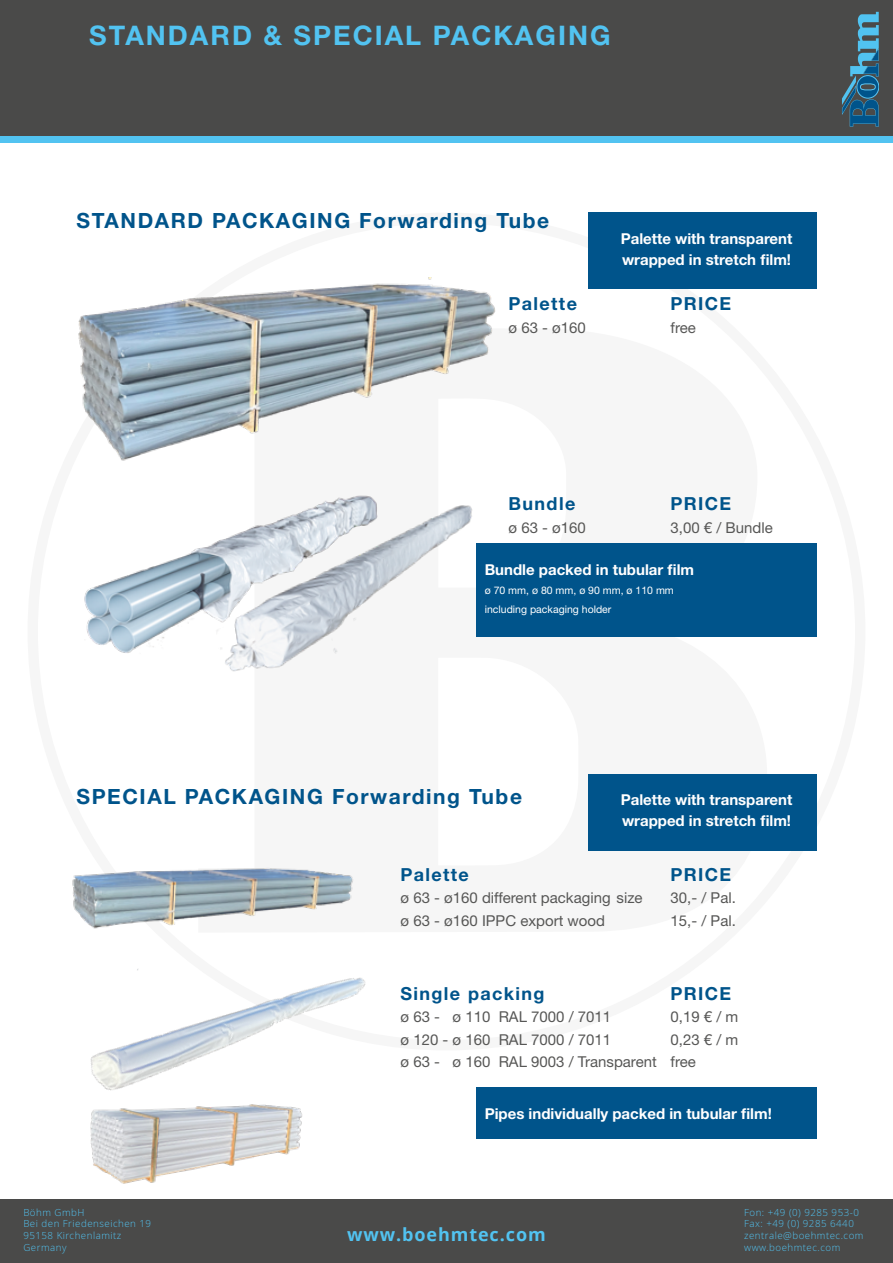
<style>
.page{position:relative;width:893px;height:1263px;background:#fff}
.page>*{position:absolute;margin:0;border:0;box-sizing:border-box;transform-origin:0 0}
.t1{font:700 27px "Helvetica Neue LT Std";letter-spacing:.075em;color:#52c3f1}
.t2{font:700 21px "Helvetica Neue LT Std";letter-spacing:.075em;color:#00548b}
.t3{font:700 18px "Helvetica Neue LT Std";letter-spacing:.075em;color:#00548b}
.t4{font:700 18px "Open Sans";letter-spacing:.05em;color:#52c3f1}
.t5{font:15px/22.5px "Helvetica Neue LT Std";color:#575756}
.t6{font:700 15px/20.7px "Helvetica Neue LT Std";color:#fff}
.t7{font:10.5px/19.2px "Helvetica Neue LT Std";color:#fff}
.t8{font:300 9.75px/11.7px "Open Sans";letter-spacing:.05em;color:#52c3f1}
</style>
<div class="page">
<div style="left:0;top:0;width:893px;height:136px;background:#4a4a49"></div>
<svg style="left:842px;top:12px;width:37px;height:115px"></svg>
<div style="left:0;top:136px;width:893px;height:6px;background:#52c3f1"></div>
<div style="left:0;top:1199px;width:893px;height:64px;background:#4a4a49"></div>
<div style="left:476px;top:543px;width:340px;height:94px;background:#00548b"></div>
<img style="left:72px;top:867px;width:281px;height:46px">
<img style="left:78px;top:277px;width:418px;height:184px">
<img style="left:84px;top:495px;width:291px;height:158px">
<img style="left:202px;top:500px;width:270px;height:172px">
<div style="left:588px;top:213px;width:228px;height:76px;background:#00548b"></div>
<img style="left:78px;top:879px;width:288px;height:262px">
<div style="left:588px;top:774px;width:228px;height:76px;background:#00548b"></div>
<div style="left:476px;top:1087px;width:340px;height:51px;background:#00548b"></div>
<img style="left:91px;top:1102px;width:212px;height:82px">
<h1 class="t1" style="left:89px;top:18px;width:523px">STANDARD &amp; SPECIAL PACKAGING</h1>
<h2 class="t2" style="left:77px;top:207px;width:474px">STANDARD PACKAGING Forwarding Tube</h2>
<p class="t6" style="left:621px;top:228px;width:173px">Palette with transparent wrapped in stretch film!</p>
<p class="t3" style="left:509px;top:293px;width:70px">Palette</p>
<p class="t3" style="left:671px;top:293px;width:62px">PRICE</p>
<p class="t5" style="left:509px;top:316px;width:79px">ø 63 - ø160</p>
<p class="t5" style="left:671px;top:316px;width:27px">free</p>
<p class="t3" style="left:509px;top:493px;width:68px">Bundle</p>
<p class="t3" style="left:671px;top:493px;width:62px">PRICE</p>
<p class="t5" style="left:509px;top:516px;width:79px">ø 63 - ø160</p>
<p class="t5" style="left:671px;top:516px;width:104px">3,00 € / Bundle</p>
<p class="t6" style="left:485px;top:558px;width:211px">Bundle packed in tubular film</p>
<p class="t7" style="left:485px;top:580px;width:191px">ø 70 mm, ø 80 mm, ø 90 mm, ø 110 mm including packaging holder</p>
<h2 class="t2" style="left:77px;top:784px;width:447px">SPECIAL PACKAGING Forwarding Tube</h2>
<p class="t6" style="left:621px;top:789px;width:173px">Palette with transparent wrapped in stretch film!</p>
<p class="t3" style="left:401px;top:863px;width:70px">Palette</p>
<p class="t3" style="left:671px;top:863px;width:62px">PRICE</p>
<p class="t5" style="left:401px;top:886px;width:244px">ø 63 - ø160 different packaging size</p>
<p class="t5" style="left:671px;top:886px;width:67px">30,- / Pal.</p>
<p class="t5" style="left:401px;top:909px;width:206px">ø 63 - ø160 IPPC export wood</p>
<p class="t5" style="left:671px;top:909px;width:67px">15,- / Pal.</p>
<p class="t3" style="left:401px;top:982px;width:145px">Single packing</p>
<p class="t3" style="left:671px;top:982px;width:62px">PRICE</p>
<p class="t5" style="left:401px;top:1005px;width:212px">ø 63 - ø 110 RAL 7000 / 7011</p>
<p class="t5" style="left:671px;top:1005px;width:69px">0,19 € / m</p>
<p class="t5" style="left:401px;top:1028px;width:212px">ø 120 - ø 160 RAL 7000 / 7011</p>
<p class="t5" style="left:401px;top:1028px;width:339px;text-indent:270px">0,23 € / m ø 63 - ø 160 RAL 9003 / Transparent free</p>
<p class="t6" style="left:485px;top:1103px;width:289px">Pipes individually packed in tubular film!</p>
<p class="t8" style="left:23px;top:1206px;width:129px">Böhm GmbH<br>Bei den Friedenseichen 19<br>95158 Kirchenlamitz<br>Germany</p>
<p class="t8" style="left:744px;top:1206px;width:121px">Fon: +49 (0) 9285 953-0<br>Fax: +49 (0) 9285 6440 zentrale@boehmtec.com www.boehmtec.com</p>
<p class="t4" style="left:347px;top:1221px;width:200px">www.boehmtec.com</p>
</div>
